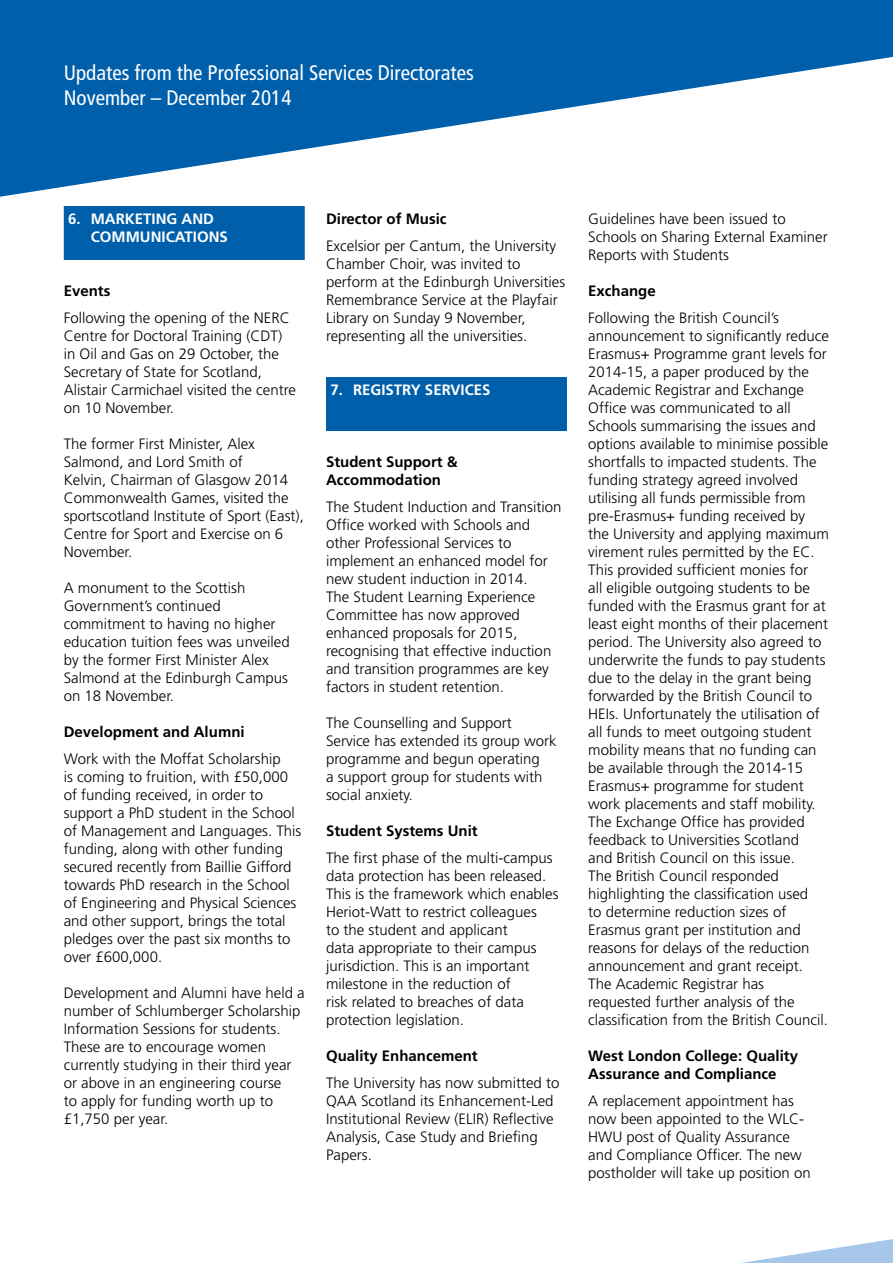
<style>
.page{position:relative;width:893px;height:1263px;background:#fff}
.page>*{position:absolute;margin:0;border:0;box-sizing:border-box;transform-origin:0 0}
.t1{font:condensed 21px/25.2px "Frutiger";color:#fff}
.t2{font:300 15px/18px "Frutiger";color:#000}
.t3{font:700 15px/18px "Frutiger";color:#000}
.t4{font:700 15px/18px "Frutiger";color:#fff}
</style>
<div class="page">
<svg style="left:0;top:0;width:893px;height:233px;fill:#005faa"></svg>
<svg style="left:741px;top:1239px;width:152px;height:24px"></svg>
<div style="left:64px;top:206px;width:241px;height:54px;background:#005faa"></div>
<div style="left:326px;top:377px;width:241px;height:54px;background:#005faa"></div>
<h1 class="t1" style="left:64px;top:60px;width:412px">Updates from the Professional Services Directorates<br>November – December 2014</h1>
<p class="t4" style="left:91px;top:210px;width:139px;text-indent:-22px">6. MARKETING AND<br>COMMUNICATIONS</p>
<p class="t3" style="left:64px;top:282px;width:48px">Events</p>
<p class="t2" style="left:64px;top:309px;width:234px">Following the opening of the NERC<br>Centre for Doctoral Training (CDT) in Oil and Gas on 29 October, the<br>Secretary of State for Scotland,<br>Alistair Carmichael visited the centre on 10 November.</p>
<p class="t2" style="left:64px;top:435px;width:242px">The former First Minister, Alex<br>Salmond, and Lord Smith of<br>Kelvin, Chairman of Glasgow 2014<br>Commonwealth Games, visited the sportscotland Institute of Sport (East),<br>Centre for Sport and Exercise on 6<br>November.</p>
<p class="t2" style="left:64px;top:579px;width:227px">A monument to the Scottish<br>Government’s continued commitment to having no higher education tuition fees was unveiled by the former First Minister Alex<br>Salmond at the Edinburgh Campus on 18 November.</p>
<p class="t3" style="left:64px;top:723px;width:182px">Development and Alumni</p>
<p class="t2" style="left:64px;top:750px;width:239px">Work with the Moffat Scholarship<br>is coming to fruition, with £50,000 of funding received, in order to support a PhD student in the School of Management and Languages. This funding, along with other funding secured recently from Baillie Gifford towards PhD research in the School of Engineering and Physical Sciences and other support, brings the total pledges over the past six months to over £600,000.</p>
<p class="t2" style="left:64px;top:984px;width:242px">Development and Alumni have held a number of Schlumberger Scholarship<br>Information Sessions for students.<br>These are to encourage women currently studying in their third year or above in an engineering course<br>to apply for funding worth up to £1,750 per year.</p>
<p class="t3" style="left:326px;top:210px;width:122px">Director of Music</p>
<p class="t2" style="left:326px;top:237px;width:241px">Excelsior per Cantum, the University Chamber Choir, was invited to perform at the Edinburgh Universities Remembrance Service at the Playfair Library on Sunday 9 November, representing all the universities.</p>
<p class="t4" style="left:330px;top:381px;width:162px">7. REGISTRY SERVICES</p>
<p class="t3" style="left:326px;top:453px;width:133px">Student Support &amp;<br>Accommodation</p>
<p class="t2" style="left:326px;top:498px;width:237px">The Student Induction and Transition<br>Office worked with Schools and other Professional Services to implement an enhanced model for new student induction in 2014.<br>The Student Learning Experience<br>Committee has now approved enhanced proposals for 2015, recognising that effective induction and transition programmes are key factors in student retention.</p>
<p class="t2" style="left:326px;top:714px;width:232px">The Counselling and Support<br>Service has extended its group work programme and begun operating<br>a support group for students with social anxiety.</p>
<p class="t3" style="left:326px;top:822px;width:153px">Student Systems Unit</p>
<p class="t2" style="left:326px;top:849px;width:234px">The first phase of the multi-campus data protection has been released.<br>This is the framework which enables<br>Heriot-Watt to restrict colleagues<br>to the student and applicant<br>data appropriate to their campus jurisdiction. This is an important milestone in the reduction of<br>risk related to breaches of data protection legislation.</p>
<p class="t3" style="left:326px;top:1047px;width:153px">Quality Enhancement</p>
<p class="t2" style="left:326px;top:1074px;width:235px">The University has now submitted to<br>QAA Scotland its Enhancement-Led<br>Institutional Review (ELIR) Reflective<br>Analysis, Case Study and Briefing<br>Papers.</p>
<p class="t2" style="left:588px;top:210px;width:241px">Guidelines have been issued to<br>Schools on Sharing External Examiner<br>Reports with Students</p>
<p class="t3" style="left:588px;top:282px;width:69px">Exchange</p>
<p class="t2" style="left:588px;top:309px;width:242px">Following the British Council’s announcement to significantly reduce Erasmus+ Programme grant levels for 2014-15, a paper produced by the Academic Registrar and Exchange Office was communicated to all Schools summarising the issues and options available to minimise possible shortfalls to impacted students. The funding strategy agreed involved utilising all funds permissible from pre-Erasmus+ funding received by the University and applying maximum virement rules permitted by the EC.<br>This provided sufficient monies for<br>all eligible outgoing students to be funded with the Erasmus grant for at least eight months of their placement period. The University also agreed to underwrite the funds to pay students due to the delay in the grant being forwarded by the British Council to HEIs. Unfortunately the utilisation of all funds to meet outgoing student mobility means that no funding can be available through the 2014-15<br>Erasmus+ programme for student work placements and staff mobility.<br>The Exchange Office has provided feedback to Universities Scotland<br>and British Council on this issue.<br>The British Council responded highlighting the classification used<br>to determine reduction sizes of Erasmus grant per institution and reasons for delays of the reduction announcement and grant receipt.<br>The Academic Registrar has requested further analysis of the classification from the British Council.</p>
<p class="t3" style="left:588px;top:1047px;width:211px">West London College: Quality<br>Assurance and Compliance</p>
<p class="t2" style="left:588px;top:1092px;width:224px">A replacement appointment has now been appointed to the WLC-<br>HWU post of Quality Assurance and Compliance Officer. The new postholder will take up position on</p>
</div>
